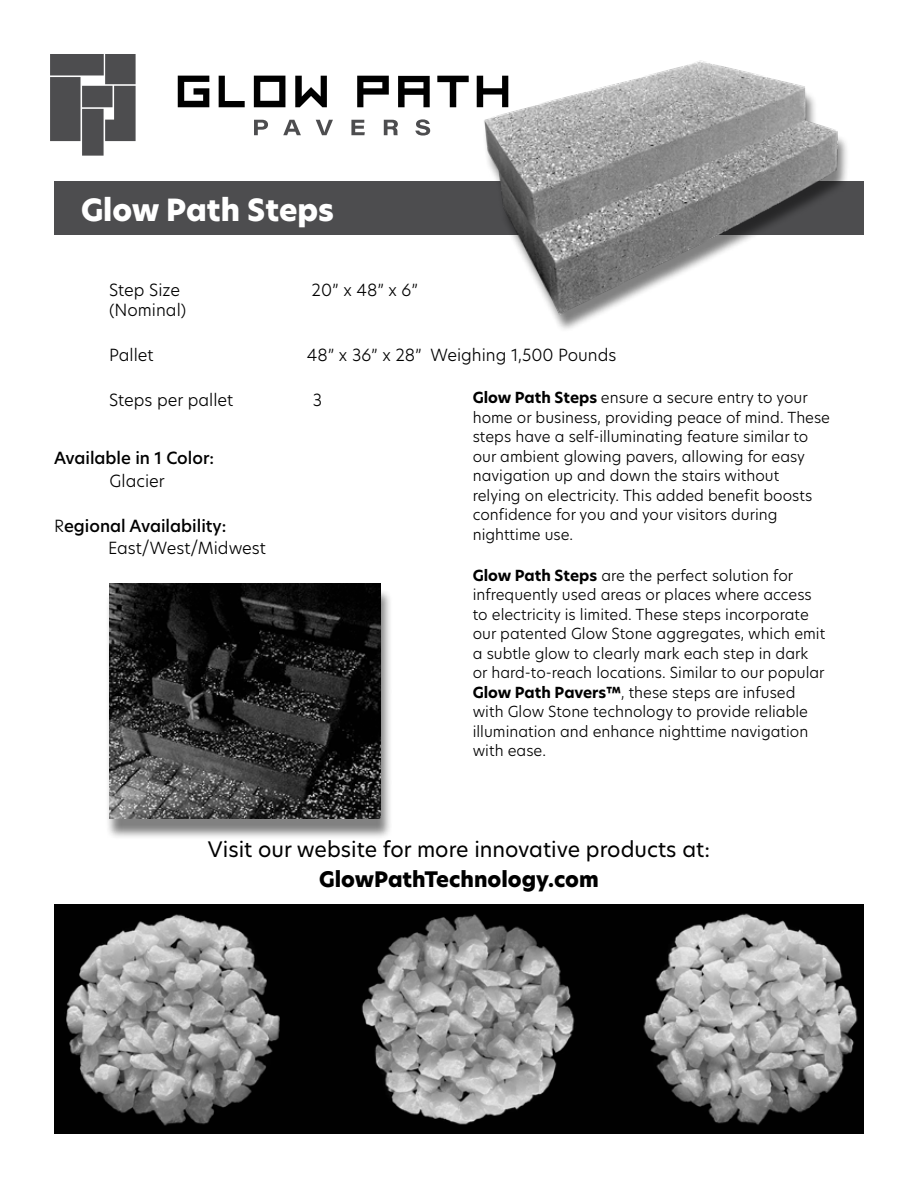
<style>
.page{position:relative;width:918px;height:1188px;background:#fff}
.page>*{position:absolute;margin:0;border:0;box-sizing:border-box;transform-origin:0 0}
.t1{font:800 30px "Hero New";color:#fff}
.t2{font:21px "Hero New";color:#000}
.t3{font:800 21px "Hero New";color:#000}
.t4{font:300 16.5px "Hero New";color:#000}
.t5{font:500 16.5px/22.5px "Hero New";color:#000}
.t6{font:300 15px/19.5px "Hero New";color:#000}
.s1{font-weight:700}
.s2{font-weight:300}
</style>
<div class="page">
<div style="left:54px;top:182px;width:810px;height:54px;background:#4d4d4f"></div>
<div style="left:482px;top:66px;width:367px;height:268px;background:#000;opacity:.5"></div>
<img style="left:471px;top:60px;width:374px;height:265px">
<svg style="left:178px;top:76px;width:330px;height:31px"></svg>
<svg style="left:50px;top:54px;width:86px;height:102px"></svg>
<svg style="left:254px;top:120px;width:14px;height:15px"></svg>
<svg style="left:283px;top:120px;width:18px;height:15px"></svg>
<svg style="left:316px;top:120px;width:17px;height:15px"></svg>
<svg style="left:351px;top:120px;width:14px;height:15px"></svg>
<svg style="left:384px;top:120px;width:14px;height:15px"></svg>
<svg style="left:415px;top:119px;width:15px;height:17px"></svg>
<img style="left:54px;top:904px;width:810px;height:230px">
<div style="left:106px;top:588px;width:287px;height:251px;background:#000;opacity:.5"></div>
<img style="left:109px;top:583px;width:271px;height:236px">
<h1 class="t1" style="left:81px;top:189px;width:255px">Glow Path Steps</h1>
<p class="t4" style="left:109px;top:279px;width:73px">Step Size</p>
<p class="t4" style="left:312px;top:279px;width:108px">20” x 48” x 6”</p>
<p class="t4" style="left:109px;top:298px;width:79px">(Nominal)</p>
<p class="t4" style="left:109px;top:343px;width:46px">Pallet</p>
<p class="t4" style="left:307px;top:343px;width:311px">48” x 36” x 28” Weighing 1,500 Pounds</p>
<p class="t4" style="left:109px;top:388px;width:126px">Steps per pallet</p>
<p class="t4" style="left:313px;top:388px;width:11px">3</p>
<p class="t6" style="left:473px;top:388px;width:359px"><span class="s1">Glow Path Steps</span> ensure a secure entry to your home or business, providing peace of mind. These steps have a self-illuminating feature similar to our ambient glowing pavers, allowing for easy navigation up and down the stairs without relying on electricity. This added benefit boosts confidence for you and your visitors during nighttime use.</p>
<p class="t6" style="left:473px;top:565px;width:354px"><span class="s1">Glow Path Steps</span> are the perfect solution for infrequently used areas or places where access to electricity is limited. These steps incorporate our patented Glow Stone aggregates, which emit a subtle glow to clearly mark each step in dark or hard-to-reach locations. Similar to our popular <span class="s1">Glow Path Pavers™</span>, these steps are infused with Glow Stone technology to provide reliable illumination and enhance nighttime navigation with ease.</p>
<p class="t5" style="left:54px;top:447px;width:162px">Available in 1 Color:</p>
<p class="t4" style="left:110px;top:469px;width:57px">Glacier</p>
<p class="t5" style="left:108px;top:514px;width:160px;text-indent:-54px"><span class="s2">R</span>egional Availability:<br><span class="s2">East/West/Midwest</span></p>
<h2 class="t2" style="left:208px;top:834px;width:504px">Visit our website for more innovative products at:</h2>
<h2 class="t3" style="left:319px;top:864px;width:281px">GlowPathTechnology.com</h2>
</div>
